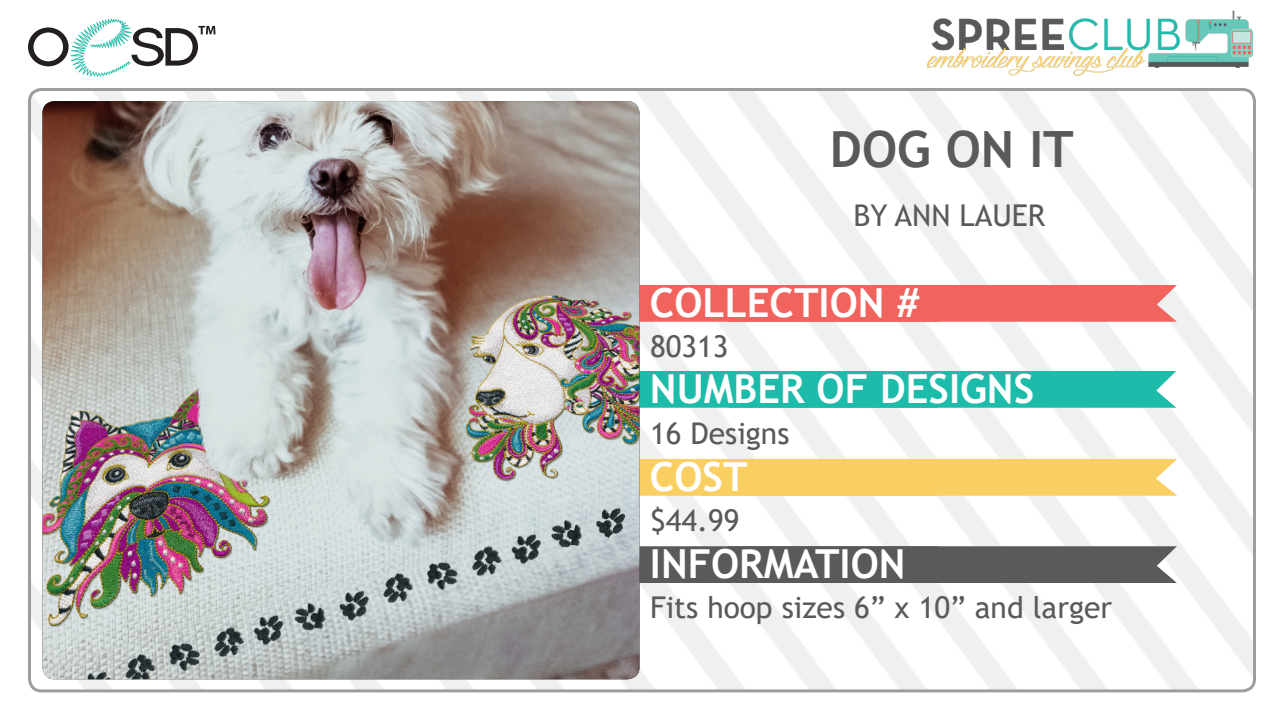
<style>
.page{position:relative;width:1280px;height:720px;background:#fff}
.page>*{position:absolute;margin:0;border:0;box-sizing:border-box;transform-origin:0 0}
.t1{font:700 50px "Trebuchet MS";color:#585a5c}
.t2{font:700 40px "Trebuchet MS";color:#fff}
.t3{font:30px "Trebuchet MS";color:#585a5c}
</style>
<div class="page">
<div style="left:640px;top:285px;width:537px;height:37px;background:#f1635d"></div>
<div style="left:640px;top:371px;width:536px;height:37px;background:#1dbba9"></div>
<div style="left:640px;top:459px;width:537px;height:37px;background:#facf62"></div>
<div style="left:640px;top:546px;width:537px;height:37px;background:#585a5c"></div>
<img style="left:927px;top:10px;width:326px;height:66px">
<img style="left:42px;top:101px;width:598px;height:578px">
<svg style="left:28px;top:19px;width:187px;height:58px"></svg>
<p class="t1" style="left:830px;top:118px;width:245px">DOG ON IT</p>
<p class="t3" style="left:854px;top:197px;width:193px">BY ANN LAUER</p>
<p class="t2" style="left:650px;top:278px;width:271px">COLLECTION #</p>
<p class="t3" style="left:650px;top:327px;width:80px">80313</p>
<p class="t2" style="left:650px;top:364px;width:386px">NUMBER OF DESIGNS</p>
<p class="t3" style="left:650px;top:414px;width:141px">16 Designs</p>
<p class="t2" style="left:650px;top:452px;width:99px">COST</p>
<p class="t3" style="left:650px;top:501px;width:91px">$44.99</p>
<p class="t2" style="left:650px;top:539px;width:257px">INFORMATION</p>
<p class="t3" style="left:650px;top:588px;width:464px">Fits hoop sizes 6” x 10” and larger</p>
</div>
